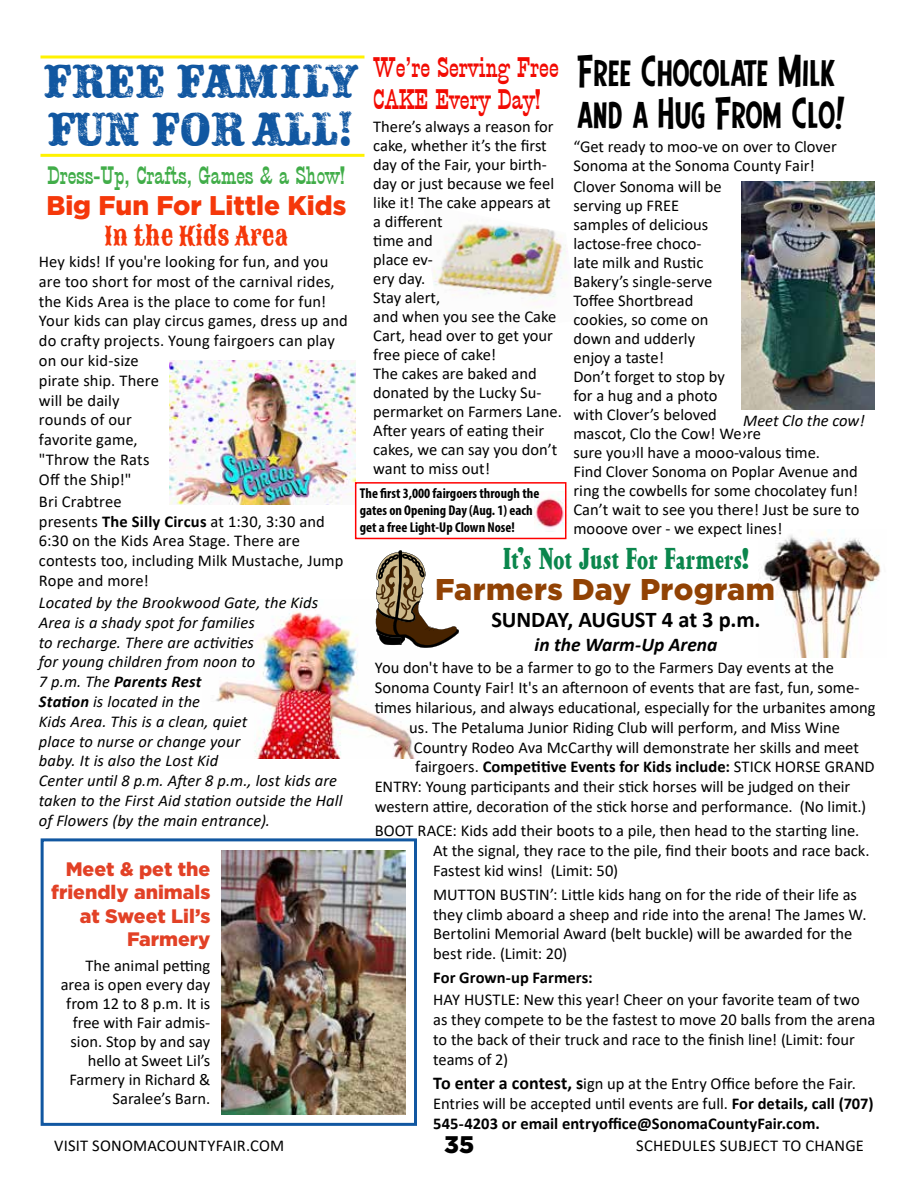
<style>
.page{position:relative;width:918px;height:1188px;background:#fff}
.page>*{position:absolute;margin:0;border:0;box-sizing:border-box;transform-origin:0 0}
.t1{font:44.55px/48px "Spanish Circus";letter-spacing:.025em;color:#1157a1;scale:.91 1}
.t2{font:39px/42.3px "CC Doohickey";color:#000}
.t3{font:30px "Happy Campers NF";letter-spacing:-.005em;color:#0a864c}
.t4{font:900 30px "Gotham";letter-spacing:.01em;color:#914204}
.t5{font:27px/31.5px "Circus Bold SWFTE";color:#f20b03}
.t6{font:900 27px "Gotham";color:#f5380a}
.t7{font:25.5px "Sancreek";color:#f5380a}
.t8{font:24px "Circus Bold SWFTE";color:#41ad49}
.t9{font:900 24px "Gotham";color:#000}
.t10{font:700 22.5px "Calibri";letter-spacing:-.005em;color:#000}
.t11{font:900 19.5px/23.4px "Gotham";color:#e24126;text-align:right}
.t12{font:italic 700 19.5px "Calibri";color:#000}
.t13{font:16.5px/18.9px "Calibri";color:#000}
.t14{font:italic 16.5px/19.8px "Calibri";letter-spacing:.005em;color:#000}
.t15{font:700 16.5px "Calibri";color:#000}
.t16{font:700 condensed 14.25px/17.1px "Myriad Pro";color:#000}
.s1{font-weight:700}
.s2{font-weight:400}
.s3{font-weight:700;font-size:18px}
</style>
<div class="page">
<img style="left:758px;top:529px;width:123px;height:128px">
<img style="left:215px;top:599px;width:200px;height:159px">
<div style="left:41px;top:838px;width:376px;height:288px;border:3px solid #1157a1"></div>
<hr style="left:40px;top:154px;width:324px;height:3px;background:#fff200">
<hr style="left:40px;top:56px;width:324px;height:2px;background:#fff200">
<img style="left:170px;top:360px;width:186px;height:145px">
<img style="left:221px;top:850px;width:184px;height:265px">
<img style="left:741px;top:181px;width:134px;height:228px">
<img style="left:433px;top:223px;width:135px;height:85px">
<img style="left:535px;top:492px;width:33px;height:40px">
<div style="left:355px;top:482px;width:211px;height:57px;border:2px solid #f00"></div>
<svg style="left:376px;top:551px;width:83px;height:97px"></svg>
<h2 class="t2" style="left:577px;top:51px;width:268px">Free Chocolate Milk and a Hug From Clo!</h2>
<h3 class="t5" style="left:373px;top:52px;width:187px">We're Serving Free<br>CAKE Every Day!</h3>
<p class="t13" style="left:373px;top:117px;width:190px">There’s always a reason for cake, whether it’s the first day of the Fair, your birth&shy;day or just because we feel like it! The cake appears at a different<br>time and<br>place ev-<br>ery day.<br>Stay alert,<br>and when you see the Cake<br>Cart, head over to get your free piece of cake!<br>The cakes are baked and donated by the Lucky Su&shy;permarket on Farmers Lane.<br>After years of eating their cakes, we can say you don’t want to miss out!</p>
<p class="t16" style="left:360px;top:484px;width:181px">The first 3,000 fairgoers through the gates on Opening Day (Aug. 1) each get a free Light-Up Clown Nose!</p>
<h1 class="t1" style="left:44px;top:60px;width:345px">FREE FAMILY<br>FUN FOR ALL!</h1>
<p class="t13" style="left:573px;top:136px;width:265px">“Get ready to moo-ve on over to Clover<br>Sonoma at the Sonoma County Fair!</p>
<p class="t13" style="left:573px;top:177px;width:288px">Clover Sonoma will be<br>serving up FREE<br>samples of delicious<br>lactose-free choco-<br>late milk and Rustic<br>Bakery’s single-serve<br>Toffee Shortbread<br>cookies, so come on<br>down and udderly<br>enjoy a taste!<br>Don’t forget to stop by<br>for a hug and a photo<br>with Clover’s beloved<br>mascot, Clo the Cow! We›re<br>sure you›ll have a mooo-valous time.<br>Find Clover Sonoma on Poplar Avenue and ring the cowbells for some chocolatey fun!<br>Can’t wait to see you there! Just be sure to mooove over - we expect lines!</p>
<h3 class="t8" style="left:47px;top:161px;width:299px">Dress-Up, Crafts, Games &amp; a Show!</h3>
<h3 class="t6" style="left:46px;top:187px;width:301px">Big Fun For Little Kids</h3>
<h3 class="t7" style="left:105px;top:219px;width:185px">In the Kids Area</h3>
<p class="t13" style="left:39px;top:251px;width:310px;line-height:19.8px">Hey kids! If you're looking for fun, and you are too short for most of the carnival rides, the Kids Area is the place to come for fun!<br>Your kids can play circus games, dress up and do crafty projects. Young fairgoers can play on our kid-size<br>pirate ship. There<br>will be daily<br>rounds of our<br>favorite game,<br>"Throw the Rats<br>Off the Ship!"</p>
<p class="t13" style="left:39px;top:491px;width:306px;line-height:19.8px">Bri Crabtree<br>presents <span class="s1">The Silly Circus</span> at 1:30, 3:30 and<br>6:30 on the Kids Area Stage. There are contests too, including Milk Mustache, Jump<br>Rope and more!</p>
<p class="t14" style="left:39px;top:592px;width:305px">Located by the Brookwood Gate, the Kids<br>Area is a shady spot for families<br>to recharge. There are activities<br>for young children from noon to<br>7 p.m. The <span class="s1">Parents Rest<br>Station</span> is located in the<br>Kids Area. This is a clean, quiet<br>place to nurse or change your<br>baby. It is also the Lost Kid<br>Center until 8 p.m. After 8 p.m., lost kids are taken to the First Aid station outside the Hall of Flowers (by the main entrance).</p>
<p class="t14" style="left:743px;top:410px;width:123px">Meet Clo the cow!</p>
<h3 class="t3" style="left:503px;top:539px;width:247px">It’s Not Just For Farmers!</h3>
<h3 class="t4" style="left:435px;top:569px;width:341px">Farmers Day Program</h3>
<h3 class="t10" style="left:491px;top:604px;width:271px">SUNDAY, AUGUST 4 at 3 p.m.</h3>
<p class="t12" style="left:535px;top:631px;width:184px">in the Warm-Up Arena</p>
<p class="t13" style="left:375px;top:658px;width:461px">You don't have to be a farmer to go to the Farmers Day events at the</p>
<p class="t13" style="left:375px;top:678px;width:486px">Sonoma County Fair! It's an afternoon of events that are fast, fun, some-</p>
<p class="t13" style="left:375px;top:698px;width:502px">times hilarious, and always educational, especially for the urbanites among</p>
<p class="t13" style="left:409px;top:717px;width:432px">us. The Petaluma Junior Riding Club will perform, and Miss Wine</p>
<p class="t13" style="left:414px;top:737px;width:447px">Country Rodeo Ava McCarthy will demonstrate her skills and meet</p>
<p class="t15" style="left:415px;top:755px;width:461px"><span class="s2">fairgoers.</span> Competitive Events for Kids include: <span class="s2">STICK HORSE GRAND</span></p>
<p class="t13" style="left:375px;top:777px;width:477px">ENTRY: Young participants and their stick horses will be judged on their</p>
<p class="t13" style="left:375px;top:797px;width:493px">western attire, decoration of the stick horse and performance. (No limit.)</p>
<p class="t13" style="left:433px;top:820px;width:438px;line-height:19.8px;text-indent:-58px">BOOT RACE: Kids add their boots to a pile, then head to the starting line.<br>At the signal, they race to the pile, find their boots and race back.<br>Fastest kid wins! (Limit: 50)</p>
<p class="t13" style="left:433px;top:884px;width:435px;line-height:19.8px">MUTTON BUSTIN’: Little kids hang on for the ride of their life as they climb aboard a sheep and ride into the arena! The James W.<br>Bertolini Memorial Award (belt buckle) will be awarded for the best ride. (Limit: 20)</p>
<p class="t15" style="left:433px;top:966px;width:161px">For Grown-up Farmers:</p>
<p class="t13" style="left:433px;top:990px;width:444px;line-height:19.8px">HAY HUSTLE: New this year! Cheer on your favorite team of two as they compete to be the fastest to move 20 balls from the arena to the back of their truck and race to the finish line! (Limit: four teams of 2)</p>
<p class="t13" style="left:433px;top:1074px;width:442px;line-height:19.8px"><span class="s3">To enter a contest, s</span>ign up at the Entry Office before the Fair.<br>Entries will be accepted until events are full. <span class="s1">For details, call (707)<br>545-4203 or email entryoffice@SonomaCountyFair.com.</span></p>
<p class="t11" style="left:51px;top:857px;width:161px">Meet &amp; pet the friendly animals at Sweet Lil’s<br>Farmery</p>
<p class="t13" style="left:61px;top:955px;width:151px;text-align:right">The animal petting area is open every day from 12 to 8 p.m. It is free with Fair admis&shy;sion. Stop by and say hello at Sweet Lil’s<br>Farmery in Richard &amp;<br>Saralee’s Barn.</p>
<p class="t13" style="left:54px;top:1136px;width:232px">VISIT SONOMACOUNTYFAIR.COM</p>
<h3 class="t9" style="left:444px;top:1128px;width:32px">35</h3>
<p class="t13" style="left:636px;top:1136px;width:229px">SCHEDULES SUBJECT TO CHANGE</p>
</div>
